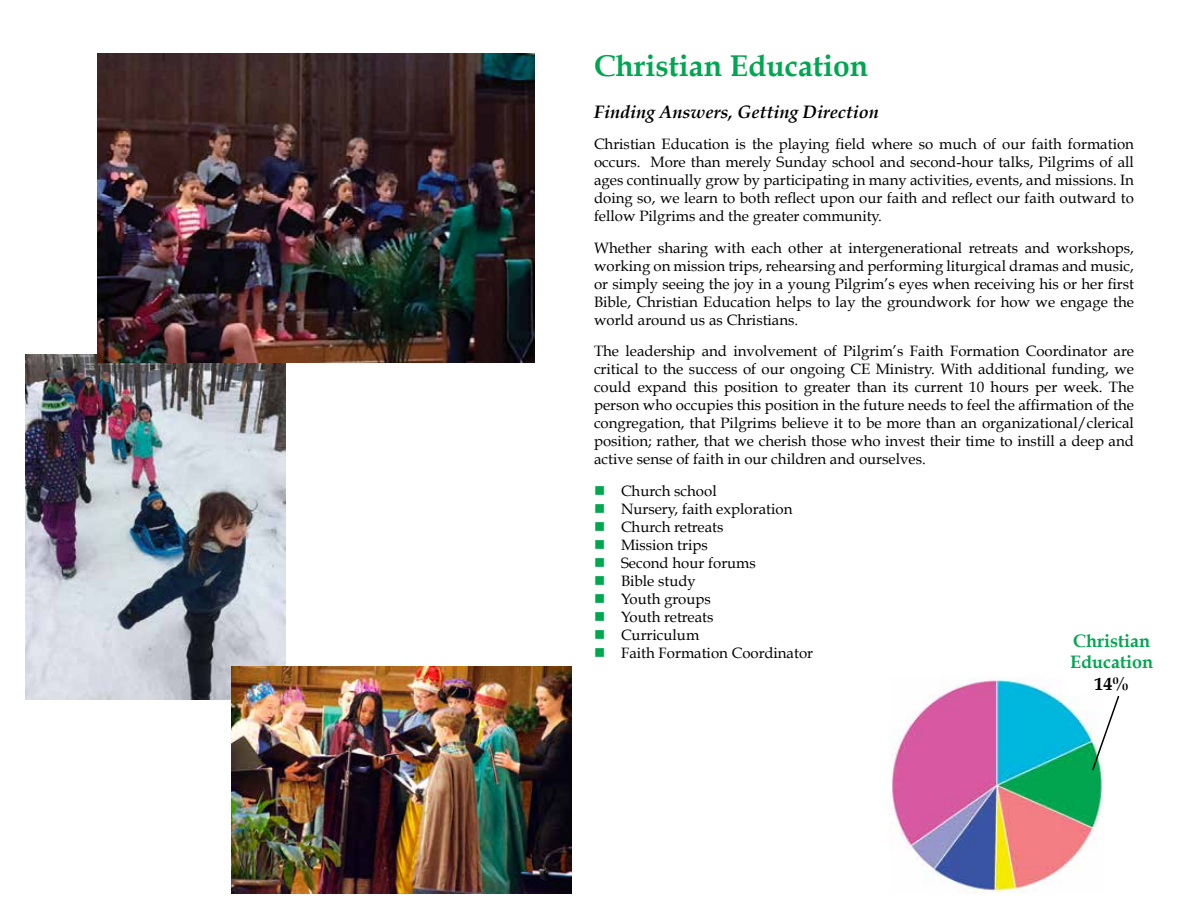
<style>
.page{position:relative;width:1188px;height:918px;background:#fff}
.page>*{position:absolute;margin:0;border:0;box-sizing:border-box;transform-origin:0 0}
.t1{font:700 30px "Book Antiqua";color:#00a650}
.t2{font:italic 700 18px "Book Antiqua";color:#000}
.t3{font:700 18px/21.6px "Book Antiqua";color:#00a650}
.t4{font:700 18px "Book Antiqua";color:#000}
.t5{font:15px/18px "Book Antiqua";color:#000;text-align:justify}
.s1{color:#00a650}
</style>
<div class="page">
<img style="left:26px;top:354px;width:259px;height:346px">
<img style="left:97px;top:54px;width:438px;height:309px">
<img style="left:891px;top:677px;width:212px;height:217px">
<div style="left:1066px;top:633px;width:91px;height:62px;background:#fff"></div>
<svg style="left:1091px;top:695px;width:29px;height:77px"></svg>
<img style="left:231px;top:667px;width:340px;height:227px">
<h1 class="t1" style="left:594px;top:48px;width:276px">Christian Education</h1>
<p class="t2" style="left:594px;top:101px;width:286px">Finding Answers, Getting Direction</p>
<p class="t5" style="left:594px;top:135px;width:542px">Christian Education is the playing field where so much of our faith formation occurs. More than merely Sunday school and second-hour talks, Pilgrims of all ages continually grow by participating in many activities, events, and missions. In doing so, we learn to both reflect upon our faith and reflect our faith outward to fellow Pilgrims and the greater community.</p>
<p class="t5" style="left:594px;top:239px;width:542px">Whether sharing with each other at intergenerational retreats and workshops, working on mission trips, rehearsing and performing liturgical dramas and music, or simply seeing the joy in a young Pilgrim’s eyes when receiving his or her first Bible, Christian Education helps to lay the groundwork for how we engage the world around us as Christians.</p>
<p class="t5" style="left:594px;top:342px;width:542px">The leadership and involvement of Pilgrim’s Faith Formation Coordinator are critical to the success of our ongoing CE Ministry. With additional funding, we could expand this position to greater than its current 10 hours per week. The person who occupies this position in the future needs to feel the affirmation of the congregation, that Pilgrims believe it to be more than an organizational/clerical position; rather, that we cherish those who invest their time to instill a deep and active sense of faith in our children and ourselves.</p>
<p class="t5" style="left:594px;top:482px;width:124px"><span class="s1">■</span> Church school</p>
<p class="t5" style="left:594px;top:500px;width:200px"><span class="s1">■</span> Nursery, faith exploration</p>
<p class="t5" style="left:594px;top:518px;width:131px"><span class="s1">■</span> Church retreats</p>
<p class="t5" style="left:594px;top:536px;width:115px"><span class="s1">■</span> Mission trips</p>
<p class="t5" style="left:594px;top:554px;width:163px"><span class="s1">■</span> Second hour forums</p>
<p class="t5" style="left:594px;top:572px;width:103px"><span class="s1">■</span> Bible study</p>
<p class="t5" style="left:594px;top:590px;width:118px"><span class="s1">■</span> Youth groups</p>
<p class="t5" style="left:594px;top:608px;width:121px"><span class="s1">■</span> Youth retreats</p>
<p class="t5" style="left:594px;top:626px;width:107px"><span class="s1">■</span> Curriculum</p>
<p class="t5" style="left:594px;top:644px;width:221px"><span class="s1">■</span> Faith Formation Coordinator</p>
<p class="t3" style="left:1070px;top:630px;width:84px">Christian<br>Education</p>
<p class="t4" style="left:1095px;top:673px;width:36px">14%</p>
</div>
